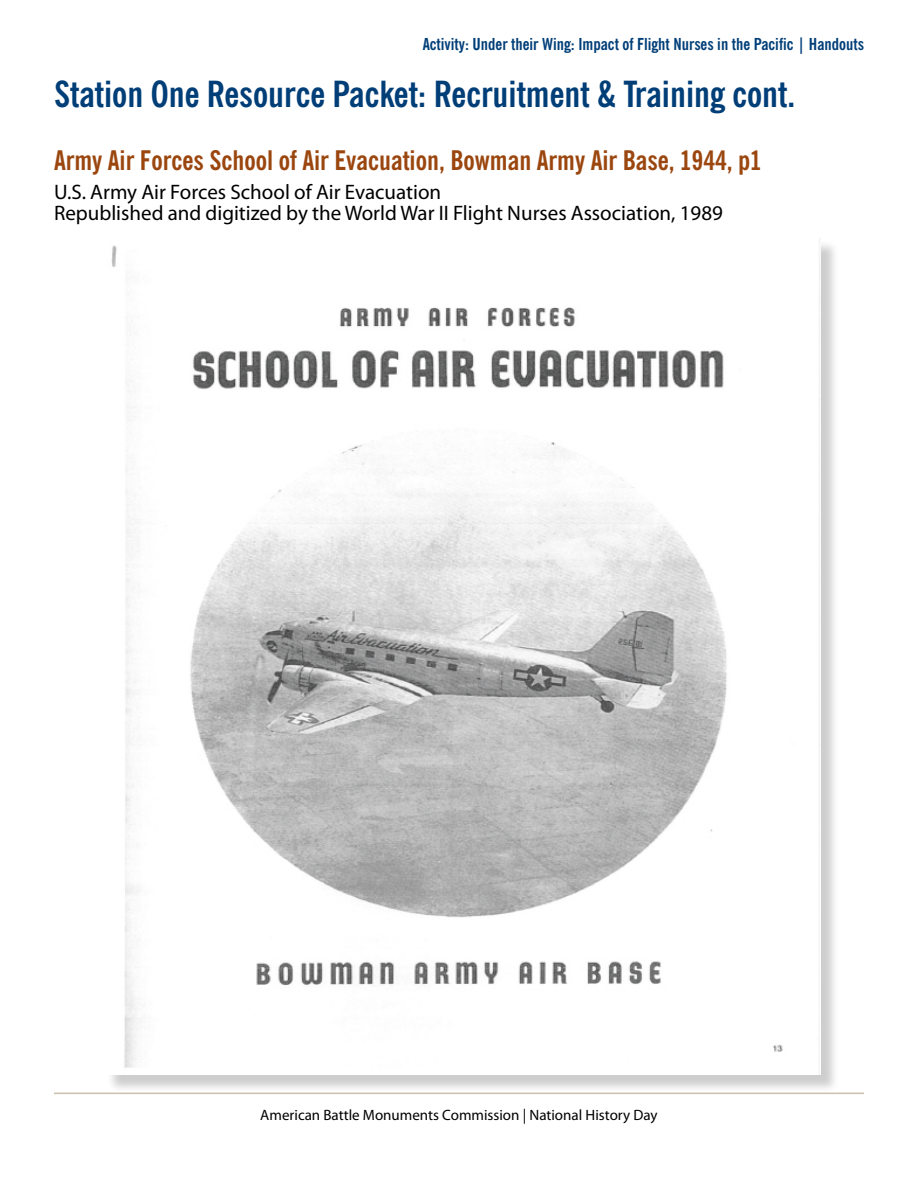
<style>
.page{position:relative;width:918px;height:1188px;background:#fff}
.page>*{position:absolute;margin:0;border:0;box-sizing:border-box;transform-origin:0 0}
.t1{font:700 condensed 36px "News Gothic BT";color:#003e78}
.t2{font:700 condensed 27px "News Gothic BT";color:#9b460f}
.t3{font:21px/21px "Myriad Pro";color:#000}
.t4{font:700 condensed 16.5px "News Gothic BT";color:#003e78}
.t5{font:15px "Myriad Pro";color:#000}
</style>
<div class="page">
<hr style="left:54px;top:1093px;width:810px;height:1px;background:#cac1a9">
<div style="left:107px;top:240px;width:732px;height:853px;background:#000;opacity:.2"></div>
<img style="left:107px;top:240px;width:714px;height:835px">
<p class="t4" style="left:423px;top:34px;width:443px">Activity: Under their Wing: Impact of Flight Nurses in the Pacific | Handouts</p>
<h1 class="t1" style="left:54px;top:72px;width:743px">Station One Resource Packet: Recruitment &amp; Training cont.</h1>
<p class="t2" style="left:54px;top:144px;width:709px">Army Air Forces School of Air Evacuation, Bowman Army Air Base, 1944, p1</p>
<p class="t3" style="left:54px;top:182px;width:670px">U.S. Army Air Forces School of Air Evacuation<br>Republished and digitized by the World War II Flight Nurses Association, 1989</p>
<p class="t5" style="left:260px;top:1106px;width:399px">American Battle Monuments Commission | National History Day</p>
</div>
